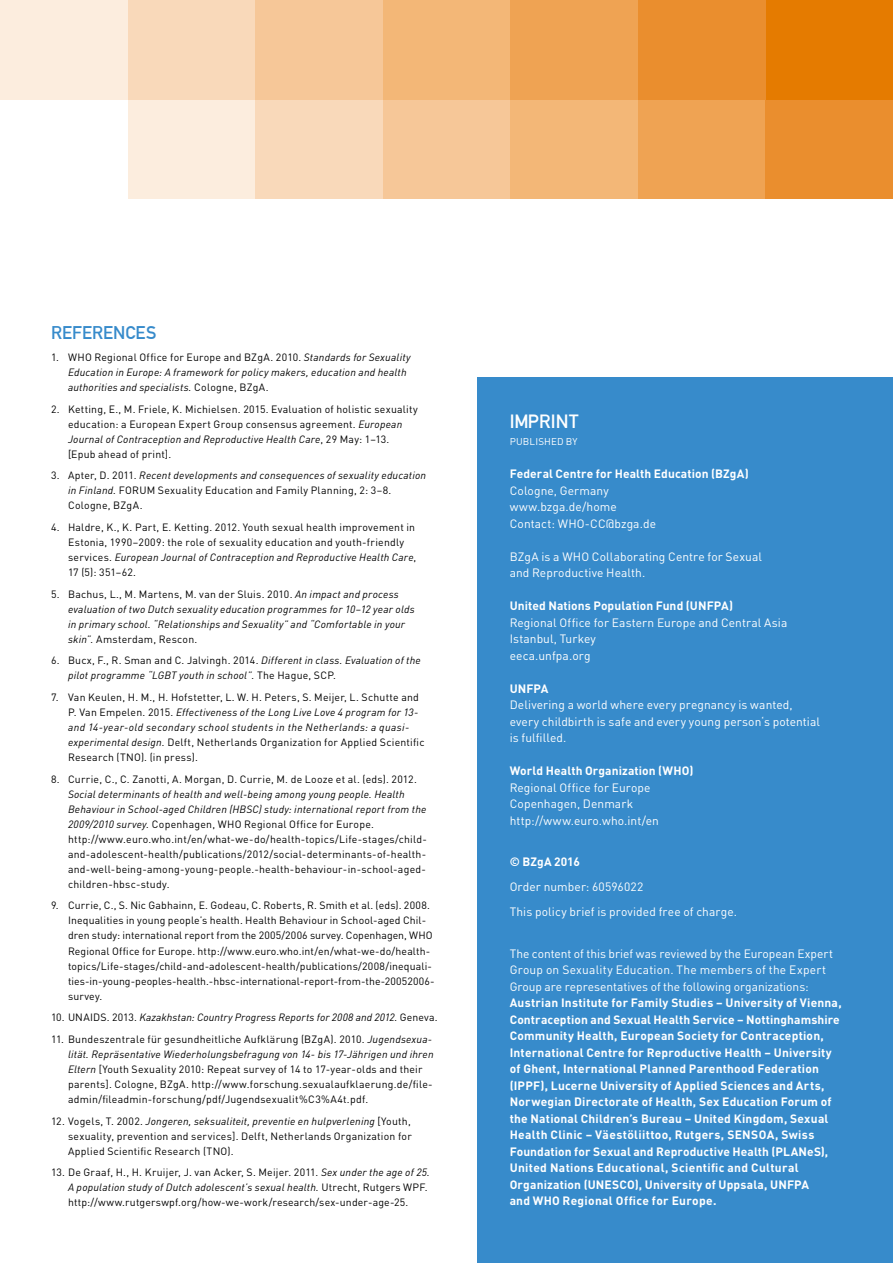
<style>
.page{position:relative;width:893px;height:1263px;background:#fff}
.page>*{position:absolute;margin:0;border:0;box-sizing:border-box;transform-origin:0 0}
.t1{font:700 18.75px "DIN Alternate";letter-spacing:.01em;color:#fff}
.t2{font:700 18px "DIN Alternate";letter-spacing:.005em;color:#378bcb}
.t3{font:700 12px/16.5px "DIN";letter-spacing:.015em;color:#fff}
.t4{font:12px/16.5px "DIN";letter-spacing:.005em;color:#fff}
.t5{font:10.5px/15px "DIN";letter-spacing:.02em;color:#000}
.t6{font:italic 10.5px/15px "DIN";letter-spacing:.02em;color:#000}
.t7{font:9.75px "DIN";letter-spacing:.015em;color:#fff}
.s1{font-style:normal}
.s2{font-style:italic}
</style>
<div class="page">
<div style="left:638px;top:99px;width:127px;height:99px;background:#efa353"></div>
<div style="left:765px;top:99px;width:128px;height:99px;background:#ea8e2e"></div>
<div style="left:510px;top:99px;width:128px;height:99px;background:#f3b777"></div>
<div style="left:383px;top:99px;width:127px;height:99px;background:#f6c798"></div>
<div style="left:255px;top:99px;width:128px;height:99px;background:#f9d9ba"></div>
<div style="left:128px;top:99px;width:127px;height:99px;background:#fcedde"></div>
<div style="left:765px;top:0;width:128px;height:99px;background:#e57b00"></div>
<div style="left:638px;top:0;width:127px;height:99px;background:#ea8e2e"></div>
<div style="left:510px;top:0;width:128px;height:99px;background:#efa353"></div>
<div style="left:383px;top:0;width:127px;height:99px;background:#f3b777"></div>
<div style="left:255px;top:0;width:128px;height:99px;background:#f6c798"></div>
<div style="left:128px;top:0;width:127px;height:99px;background:#f9d9ba"></div>
<div style="left:0;top:0;width:128px;height:99px;background:#fcedde"></div>
<div style="left:478px;top:377px;width:415px;height:886px;background:#378bcb"></div>
<h2 class="t2" style="left:51px;top:319px;width:107px">REFERENCES</h2>
<p class="t6" style="left:68px;top:349px;width:344px;text-indent:-17px"><span class="s1">1. WHO Regional Office for Europe and BZgA. 2010.</span> Standards for Sexuality<br>Education in Europe: A framework for policy makers, education and health authorities and specialists. <span class="s1">Cologne, BZgA.</span></p>
<p class="t5" style="left:68px;top:401px;width:351px;text-indent:-17px">2. Ketting, E., M. Friele, K. Michielsen. 2015. Evaluation of holistic sexuality education: a European Expert Group consensus agreement. <span class="s2">European Journal of Contraception and Reproductive Health Care</span>, 29 May: 1–13. [Epub ahead of print].</p>
<p class="t5" style="left:68px;top:468px;width:360px;text-indent:-17px">3. Apter, D. 2011. <span class="s2">Recent developments and consequences of sexuality education in Finland.</span> FORUM Sexuality Education and Family Planning, 2: 3–8.<br>Cologne, BZgA.</p>
<p class="t5" style="left:68px;top:519px;width:350px;text-indent:-17px">4. Haldre, K., K. Part, E. Ketting. 2012. Youth sexual health improvement in Estonia, 1990–2009: the role of sexuality education and youth-friendly services. <span class="s2">European Journal of Contraception and Reproductive Health Care</span>, 17 (5): 351–62.</p>
<p class="t6" style="left:68px;top:586px;width:348px;text-indent:-17px"><span class="s1">5. Bachus, L., M. Martens, M. van der Sluis. 2010.</span> An impact and process evaluation of two Dutch sexuality education programmes for 10–12 year olds in primary school. “Relationships and Sexuality” and “Comfortable in your skin”. <span class="s1">Amsterdam, Rescon.</span></p>
<p class="t6" style="left:68px;top:653px;width:354px;text-indent:-17px"><span class="s1">6. Bucx, F., R. Sman and C. Jalvingh. 2014.</span> Different in class. Evaluation of the pilot programme “LGBT youth in school”. <span class="s1">The Hague, SCP.</span></p>
<p class="t5" style="left:68px;top:689px;width:358px;text-indent:-17px">7. Van Keulen, H. M., H. Hofstetter, L. W. H. Peters, S. Meijer, L. Schutte and P. Van Empelen. 2015. <span class="s2">Effectiveness of the Long Live Love 4 program for 13- and 14-year-old secondary school students in the Netherlands: a quasi&shy;experimental design.</span> Delft, Netherlands Organization for Applied Scientific Research (TNO). (in press).</p>
<p class="t5" style="left:51px;top:771px;width:367px">8. Currie, C., C. Zanotti, A. Morgan, D. Currie, M. de Looze et al. (eds). 2012.</p>
<p class="t5" style="left:68px;top:786px;width:360px"><span class="s2">Social determinants of health and well-being among young people. Health Behaviour in School-aged Children (HBSC) study: international report from the 2009/2010 survey.</span> Copenhagen, WHO Regional Office for Europe. http://www.euro.who.int/en/what-we-do/health-topics/Life-stages/child&shy;and-adolescent-health/publications/2012/social-determinants-of-health&shy;and-well-being-among-young-people.-health-behaviour-in-school-aged&shy;children-hbsc-study.</p>
<p class="t5" style="left:68px;top:898px;width:368px;text-indent:-17px">9. Currie, C., S. Nic Gabhainn, E. Godeau, C. Roberts, R. Smith et al. (eds). 2008.<br>Inequalities in young people’s health. Health Behaviour in School-aged Chil&shy;dren study: international report from the 2005/2006 survey. Copenhagen, WHO Regional Office for Europe. http://www.euro.who.int/en/what-we-do/health&shy;topics/Life-stages/child-and-adolescent-health/publications/2008/inequali&shy;ties-in-young-peoples-health.-hbsc-international-report-from-the-20052006- survey.</p>
<p class="t6" style="left:51px;top:1010px;width:388px"><span class="s1">10. UNAIDS. 2013.</span> Kazakhstan: Country Progress Reports for 2008 and 2012. <span class="s1">Geneva.</span></p>
<p class="t5" style="left:68px;top:1031px;width:367px;text-indent:-17px">11. Bundeszentrale für gesundheitliche Aufklärung (BZgA). 2010. <span class="s2">Jugendsexua&shy;lität. Repräsentative Wiederholungsbefragung von 14- bis 17-Jährigen und ihren Eltern</span> [Youth Sexuality 2010: Repeat survey of 14 to 17-year-olds and their parents]. Cologne, BZgA. http://www.forschung.sexualaufklaerung.de/file&shy;admin/fileadmin-forschung/pdf/Jugendsexualit%C3%A4t.pdf.</p>
<p class="t5" style="left:68px;top:1113px;width:345px;text-align:justify;text-indent:-17px">12. Vogels, T. 2002. <span class="s2">Jongeren, seksualiteit, preventie en hulpverlening</span> [Youth, sexuality, prevention and services]. Delft, Netherlands Organization for Applied Scientific Research (TNO).</p>
<p class="t5" style="left:68px;top:1165px;width:363px;text-indent:-17px">13. De Graaf, H., H. Kruijer, J. van Acker, S. Meijer. 2011. <span class="s2">Sex under the age of 25.<br>A population study of Dutch adolescent’s sexual health.</span> Utrecht, Rutgers WPF. http://www.rutgerswpf.org/how-we-work/research/sex-under-age-25.</p>
<h1 class="t1" style="left:510px;top:407px;width:70px">IMPRINT</h1>
<p class="t7" style="left:510px;top:435px;width:69px">PUBLISHED BY</p>
<p class="t3" style="left:510px;top:465px;width:241px">Federal Centre for Health Education (BZgA)</p>
<p class="t4" style="left:510px;top:482px;width:148px">Cologne, Germany www.bzga.de/home<br>Contact: WHO-CC@bzga.de</p>
<p class="t4" style="left:510px;top:548px;width:254px">BZgA is a WHO Collaborating Centre for Sexual and Reproductive Health.</p>
<p class="t3" style="left:510px;top:597px;width:225px">United Nations Population Fund (UNFPA)</p>
<p class="t4" style="left:510px;top:614px;width:279px">Regional Office for Eastern Europe and Central Asia<br>Istanbul, Turkey<br>eeca.unfpa.org</p>
<p class="t3" style="left:510px;top:680px;width:40px">UNFPA</p>
<p class="t4" style="left:510px;top:696px;width:312px">Delivering a world where every pregnancy is wanted, every childbirth is safe and every young person‘s potential is fulfilled.</p>
<p class="t3" style="left:510px;top:762px;width:185px">World Health Organization (WHO)</p>
<p class="t4" style="left:510px;top:779px;width:151px">Regional Office for Europe<br>Copenhagen, Denmark http://www.euro.who.int/en</p>
<p class="t3" style="left:510px;top:853px;width:72px">© BZgA 2016</p>
<p class="t4" style="left:510px;top:874px;width:229px;line-height:25px">Order number: 60596022<br>This policy brief is provided free of charge.</p>
<p class="t4" style="left:510px;top:945px;width:325px">The content of this brief was reviewed by the European Expert<br>Group on Sexuality Education. The members of the Expert<br>Group are representatives of the following organizations:</p>
<p class="t3" style="left:510px;top:994px;width:333px">Austrian Institute for Family Studies – University of Vienna, Contraception and Sexual Health Service – Nottinghamshire Community Health, European Society for Contraception, International Centre for Reproductive Health – University of Ghent, International Planned Parenthood Federation (IPPF), Lucerne University of Applied Sciences and Arts, Norwegian Directorate of Health, Sex Education Forum of the National Children’s Bureau – United Kingdom, Sexual Health Clinic – Väestöliittoo, Rutgers, SENSOA, Swiss Foundation for Sexual and Reproductive Health (PLANeS), United Nations Educational, Scientific and Cultural Organization (UNESCO), University of Uppsala, UNFPA<br>and WHO Regional Office for Europe.</p>
</div>
